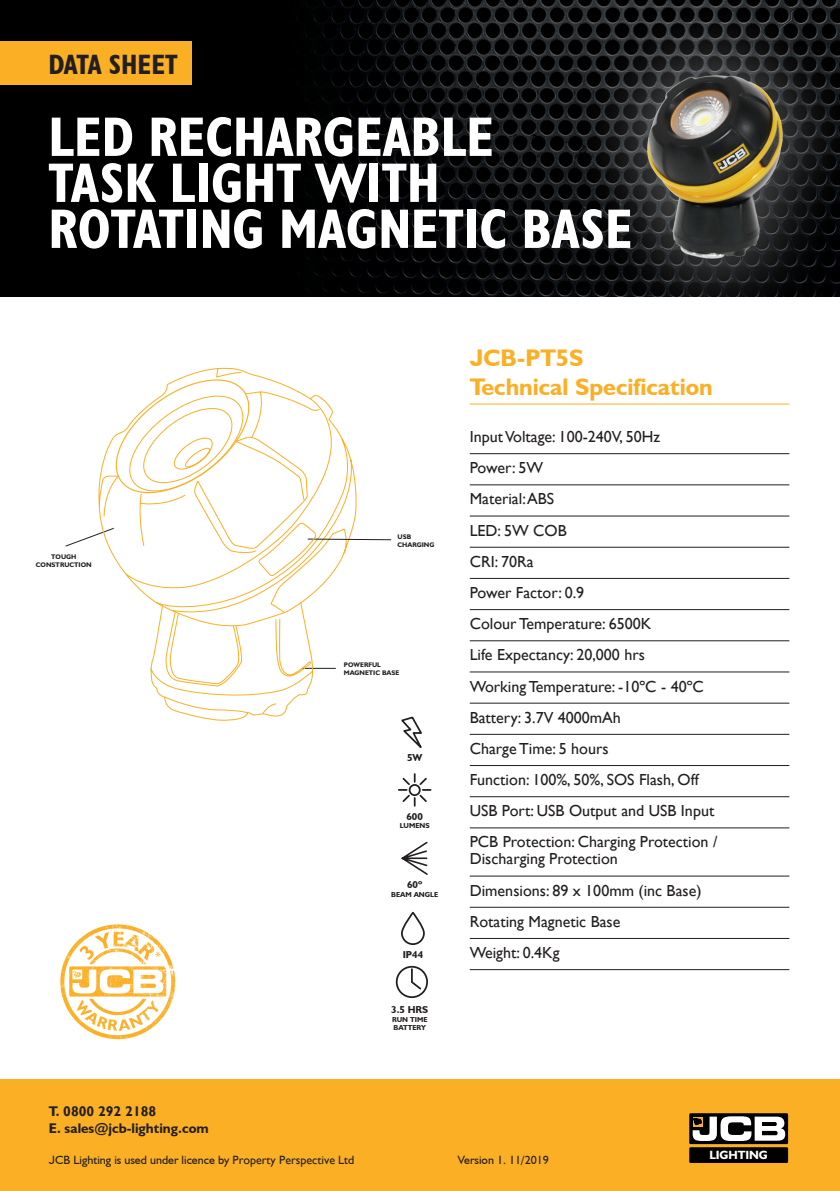
<style>
.page{position:relative;width:840px;height:1191px;background:#fff}
.page>*{position:absolute;margin:0;border:0;box-sizing:border-box;transform-origin:0 0}
.t1{font:700 condensed 56px "JCB Euro";color:#fff}
.t2{font:700 condensed 28px "JCB Euro";color:#231f20}
.t3{font:700 24px "JCB Euro";color:#fbaf25}
.Paragraph_Style_1{font:16px/17px "Gill Sans";color:#231f20}
.t4{font:700 14px/16.8px "JCB Euro";color:#231f20}
.t5{font:12px "JCB Euro Roman";color:#231f20}
.t6{font:700 12px "JCB Euro";letter-spacing:-.005em;color:#fff}
.t7{font:700 10px "JCB Euro";color:#231f20}
.t8{font:700 7.2px "JCB Euro";color:#231f20}
.t9{font:700 6.8px/8px "JCB Euro";color:#231f20}
.s1{font-family:"Gill Sans"}
</style>
<div class="page">
<div style="left:0;top:1079px;width:839px;height:112px;background:#fbaf25"></div>
<div style="left:689px;top:1113px;width:98px;height:31px;background:#000"></div>
<div style="left:688px;top:1147px;width:99px;height:16px;background:#000"></div>
<svg style="left:692px;top:1116px;width:92px;height:25px"></svg>
<img style="left:0;top:0;width:569px;height:296px">
<div style="left:0;top:41px;width:191px;height:43px;background:#fbaf25"></div>
<hr style="left:469px;top:453px;width:320px;height:1px;background:#231f20">
<hr style="left:469px;top:484px;width:320px;height:1px;background:#231f20">
<hr style="left:469px;top:516px;width:320px;height:1px;background:#231f20">
<hr style="left:469px;top:547px;width:320px;height:1px;background:#231f20">
<hr style="left:469px;top:578px;width:320px;height:1px;background:#231f20">
<hr style="left:469px;top:609px;width:320px;height:1px;background:#231f20">
<hr style="left:469px;top:640px;width:320px;height:1px;background:#231f20">
<hr style="left:469px;top:671px;width:320px;height:1px;background:#231f20">
<hr style="left:469px;top:703px;width:320px;height:1px;background:#231f20">
<hr style="left:469px;top:734px;width:320px;height:1px;background:#231f20">
<hr style="left:469px;top:765px;width:320px;height:1px;background:#231f20">
<hr style="left:469px;top:796px;width:320px;height:1px;background:#231f20">
<hr style="left:469px;top:827px;width:320px;height:1px;background:#231f20">
<hr style="left:469px;top:875px;width:320px;height:1px;background:#231f20">
<hr style="left:469px;top:907px;width:320px;height:1px;background:#231f20">
<hr style="left:469px;top:938px;width:320px;height:1px;background:#231f20">
<hr style="left:469px;top:969px;width:320px;height:1px;background:#231f20">
<hr style="left:469px;top:403px;width:320px;height:1px;background:#fbaf25">
<svg style="left:65px;top:535px;width:29px;height:12px"></svg>
<svg style="left:94px;top:368px;width:263px;height:231px"></svg>
<svg style="left:106px;top:373px;width:151px;height:127px"></svg>
<svg style="left:150px;top:522px;width:242px;height:198px"></svg>
<svg style="left:60px;top:924px;width:115px;height:115px"></svg>
<div style="left:569px;top:0;width:270px;height:336px;background:#fff;opacity:.3"></div>
<img style="left:624px;top:60px;width:184px;height:211px">
<svg style="left:398px;top:773px;width:34px;height:34px"></svg>
<svg style="left:401px;top:841px;width:27px;height:34px"></svg>
<div style="left:401px;top:911px;width:23px;height:34px;border:2px solid #231f20;border-radius:11px"></div>
<svg style="left:401px;top:716px;width:21px;height:32px"></svg>
<svg style="left:395px;top:965px;width:33px;height:33px"></svg>
<p class="t2" style="left:48px;top:47px;width:131px">DATA SHEET</p>
<p class="t1" style="left:48px;top:102px;width:447px">LED RECHARGEABLE</p>
<p class="t1" style="left:48px;top:148px;width:392px">TASK LIGHT WITH</p>
<p class="t1" style="left:48px;top:194px;width:585px">ROTATING MAGNETIC BASE</p>
<p class="t9" style="left:36px;top:552px;width:57px;text-align:center">TOUGH<br>CONSTRUCTION</p>
<p class="t9" style="left:397px;top:532px;width:38px">USB<br>CHARGING</p>
<p class="t9" style="left:344px;top:660px;width:57px">POWERFUL<br>MAGNETIC BASE</p>
<p class="t7" style="left:407px;top:751px;width:17px">5W</p>
<p class="t7" style="left:406px;top:810px;width:18px">600</p>
<p class="t8" style="left:399px;top:821px;width:31px">LUMENS</p>
<p class="t7" style="left:407px;top:878px;width:17px">60º</p>
<p class="t8" style="left:391px;top:889px;width:48px">BEAM ANGLE</p>
<p class="t7" style="left:402px;top:948px;width:22px">IP44</p>
<p class="t7" style="left:391px;top:1003px;width:38px">3.5 HRS</p>
<p class="t8" style="left:392px;top:1014px;width:37px">RUN TIME</p>
<p class="t8" style="left:393px;top:1023px;width:34px">BATTERY</p>
<p class="t3" style="left:469px;top:343px;width:115px">JCB-PT5S</p>
<p class="t3" style="left:469px;top:372px;width:244px">Technical Specification</p>
<p class="Paragraph_Style_1" style="left:469px;top:428px;width:192px">Input Voltage: 100-240V, 50Hz</p>
<p class="Paragraph_Style_1" style="left:469px;top:460px;width:75px">Power: 5W</p>
<p class="Paragraph_Style_1" style="left:469px;top:491px;width:86px">Material: ABS</p>
<p class="Paragraph_Style_1" style="left:469px;top:522px;width:98px">LED: 5W COB</p>
<p class="Paragraph_Style_1" style="left:469px;top:553px;width:65px">CRI: 70Ra</p>
<p class="Paragraph_Style_1" style="left:469px;top:584px;width:116px">Power Factor: 0.9</p>
<p class="Paragraph_Style_1" style="left:469px;top:615px;width:183px">Colour Temperature: 6500K</p>
<p class="Paragraph_Style_1" style="left:469px;top:647px;width:176px">Life Expectancy: 20,000 hrs</p>
<p class="Paragraph_Style_1" style="left:469px;top:678px;width:235px">Working Temperature: -10ºC - 40ºC</p>
<p class="Paragraph_Style_1" style="left:469px;top:709px;width:152px">Battery: 3.7V 4000mAh</p>
<p class="Paragraph_Style_1" style="left:469px;top:740px;width:140px">Charge Time: 5 hours</p>
<p class="Paragraph_Style_1" style="left:469px;top:771px;width:230px">Function: 100%, 50%, SOS Flash, Off</p>
<p class="Paragraph_Style_1" style="left:469px;top:802px;width:246px">USB Port: USB Output and USB Input</p>
<p class="Paragraph_Style_1" style="left:469px;top:834px;width:249px">PCB Protection: Charging Protection /<br>Discharging Protection</p>
<p class="Paragraph_Style_1" style="left:469px;top:882px;width:233px">Dimensions: 89 x 100mm (inc Base)</p>
<p class="Paragraph_Style_1" style="left:469px;top:913px;width:152px">Rotating Magnetic Base</p>
<p class="Paragraph_Style_1" style="left:469px;top:944px;width:91px">Weight: 0.4Kg</p>
<p class="t4" style="left:49px;top:1103px;width:161px">T. <span class="s1">0800 292 2188<br></span>E. sales@jcb-lighting.com</p>
<p class="t5" style="left:49px;top:1153px;width:307px">JCB Lighting is used under licence by <span class="s1">Property Perspective</span> Ltd</p>
<p class="t5" style="left:457px;top:1153px;width:93px">Version 1. 11/2019</p>
<p class="t6" style="left:709px;top:1147px;width:60px">LIGHTING</p>
</div>
